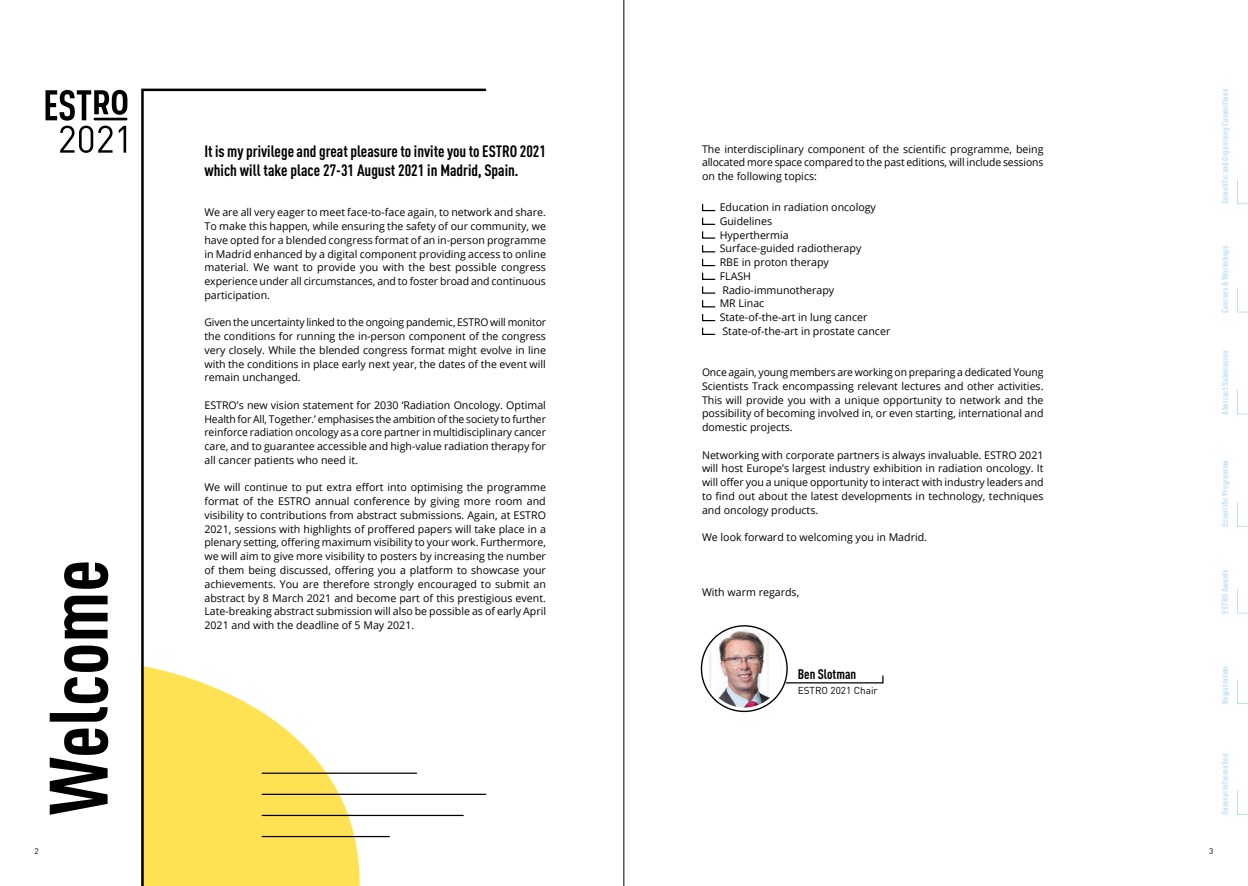
<style>
.page{position:relative;width:1248px;height:886px;background:#fff}
.page>*{position:absolute;margin:0;border:0;box-sizing:border-box;transform-origin:0 0}
.t1{font:700 condensed 81.25px "DIN Pro";color:#000}
.t2{font:700 condensed 16.25px/19.5px "DIN Pro";color:#000}
.t3{font:700 condensed 13.75px "DIN Pro";color:#000}
.t4{font:10.62px/13.8px "Open Sans";color:#000;text-align:justify}
.t5{font:10px "DIN Pro";color:#000}
.t6{font:700 condensed 8.75px "DIN Pro";letter-spacing:.02em;color:#bedff7}
.t7{font:8.12px "DIN Pro";color:#000}
</style>
<div class="page">
<hr style="left:623px;top:0;width:1px;height:886px;background:#000">
<svg style="left:1237px;top:679px;width:10px;height:25px"></svg>
<svg style="left:1237px;top:790px;width:10px;height:25px"></svg>
<svg style="left:1237px;top:589px;width:10px;height:25px"></svg>
<svg style="left:1237px;top:502px;width:10px;height:25px"></svg>
<svg style="left:1237px;top:389px;width:10px;height:26px"></svg>
<svg style="left:1237px;top:288px;width:10px;height:25px"></svg>
<svg style="left:1237px;top:179px;width:10px;height:25px"></svg>
<svg style="left:702px;top:203px;width:14px;height:132px"></svg>
<svg style="left:45px;top:90px;width:82px;height:63px"></svg>
<svg style="left:141px;top:88px;width:346px;height:798px"></svg>
<svg style="left:784px;top:675px;width:100px;height:9px"></svg>
<img style="left:705px;top:630px;width:78px;height:77px;border-radius:39px">
<hr style="left:262px;top:794px;width:223px;height:1px;background:#000">
<hr style="left:262px;top:815px;width:201px;height:1px;background:#000">
<hr style="left:262px;top:836px;width:127px;height:1px;background:#000">
<hr style="left:262px;top:772px;width:154px;height:2px;background:#000">
<h1 class="t1" style="left:19px;top:815px;width:257px;rotate:-90deg">Welcome</h1>
<h2 class="t2" style="left:204px;top:140px;width:343px">It is my privilege and great pleasure to invite you to ESTRO 2021 which will take place 27-31 August 2021 in Madrid, Spain.</h2>
<p class="t4" style="left:204px;top:205px;width:343px">We are all very eager to meet face-to-face again, to network and share.<br>To make this happen, while ensuring the safety of our community, we have opted for a blended congress format of an in-person programme in Madrid enhanced by a digital component providing access to online material. We want to provide you with the best possible congress experience under all circumstances, and to foster broad and continuous participation.</p>
<p class="t4" style="left:204px;top:315px;width:343px">Given the uncertainty linked to the ongoing pandemic, ESTRO will monitor the conditions for running the in-person component of the congress very closely. While the blended congress format might evolve in line with the conditions in place early next year, the dates of the event will remain unchanged.</p>
<p class="t4" style="left:204px;top:398px;width:343px">ESTRO’s new vision statement for 2030 ‘Radiation Oncology. Optimal Health for All, Together.’ emphasises the ambition of the society to further reinforce radiation oncology as a core partner in multidisciplinary cancer care, and to guarantee accessible and high-value radiation therapy for all cancer patients who need it.</p>
<p class="t4" style="left:204px;top:480px;width:343px">We will continue to put extra effort into optimising the programme format of the ESTRO annual conference by giving more room and visibility to contributions from abstract submissions. Again, at ESTRO 2021, sessions with highlights of proffered papers will take place in a plenary setting, offering maximum visibility to your work. Furthermore, we will aim to give more visibility to posters by increasing the number of them being discussed, offering you a platform to showcase your achievements. You are therefore strongly encouraged to submit an abstract by 8 March 2021 and become part of this prestigious event.<br>Late-breaking abstract submission will also be possible as of early April 2021 and with the deadline of 5 May 2021.</p>
<p class="t4" style="left:702px;top:142px;width:343px">The interdisciplinary component of the scientific programme, being allocated more space compared to the past editions, will include sessions on the following topics:</p>
<p class="t4" style="left:719px;top:200px;width:172px;text-align:left">Education in radiation oncology<br>Guidelines<br>Hyperthermia<br>Surface-guided radiotherapy<br>RBE in proton therapy<br>FLASH<br>Radio-immunotherapy<br>MR Linac<br>State-of-the-art in lung cancer<br>State-of-the-art in prostate cancer</p>
<p class="t4" style="left:702px;top:365px;width:343px">Once again, young members are working on preparing a dedicated Young Scientists Track encompassing relevant lectures and other activities.<br>This will provide you with a unique opportunity to network and the possibility of becoming involved in, or even starting, international and domestic projects.</p>
<p class="t4" style="left:702px;top:448px;width:343px">Networking with corporate partners is always invaluable. ESTRO 2021 will host Europe’s largest industry exhibition in radiation oncology. It will offer you a unique opportunity to interact with industry leaders and to find out about the latest developments in technology, techniques and oncology products.</p>
<p class="t4" style="left:702px;top:530px;width:226px">We look forward to welcoming you in Madrid.</p>
<p class="t4" style="left:702px;top:585px;width:99px">With warm regards,</p>
<p class="t3" style="left:797px;top:664px;width:60px">Ben Slotman</p>
<p class="t5" style="left:797px;top:682px;width:82px">ESTRO 2021 Chair</p>
<p class="t6" style="left:1218px;top:204px;width:117px;rotate:-90deg">Scientific and Organising Committees</p>
<p class="t6" style="left:1218px;top:313px;width:69px;rotate:-90deg">Courses &amp; Workshops</p>
<p class="t6" style="left:1218px;top:415px;width:65px;rotate:-90deg">Abstract Submission</p>
<p class="t6" style="left:1218px;top:527px;width:68px;rotate:-90deg">Scientific Programme</p>
<p class="t6" style="left:1218px;top:614px;width:46px;rotate:-90deg">ESTRO Awards</p>
<p class="t6" style="left:1218px;top:704px;width:40px;rotate:-90deg">Registration</p>
<p class="t6" style="left:1218px;top:815px;width:63px;rotate:-90deg">General Information</p>
<p class="t7" style="left:35px;top:844px;width:6px">2</p>
<p class="t7" style="left:1208px;top:844px;width:6px">3</p>
</div>
